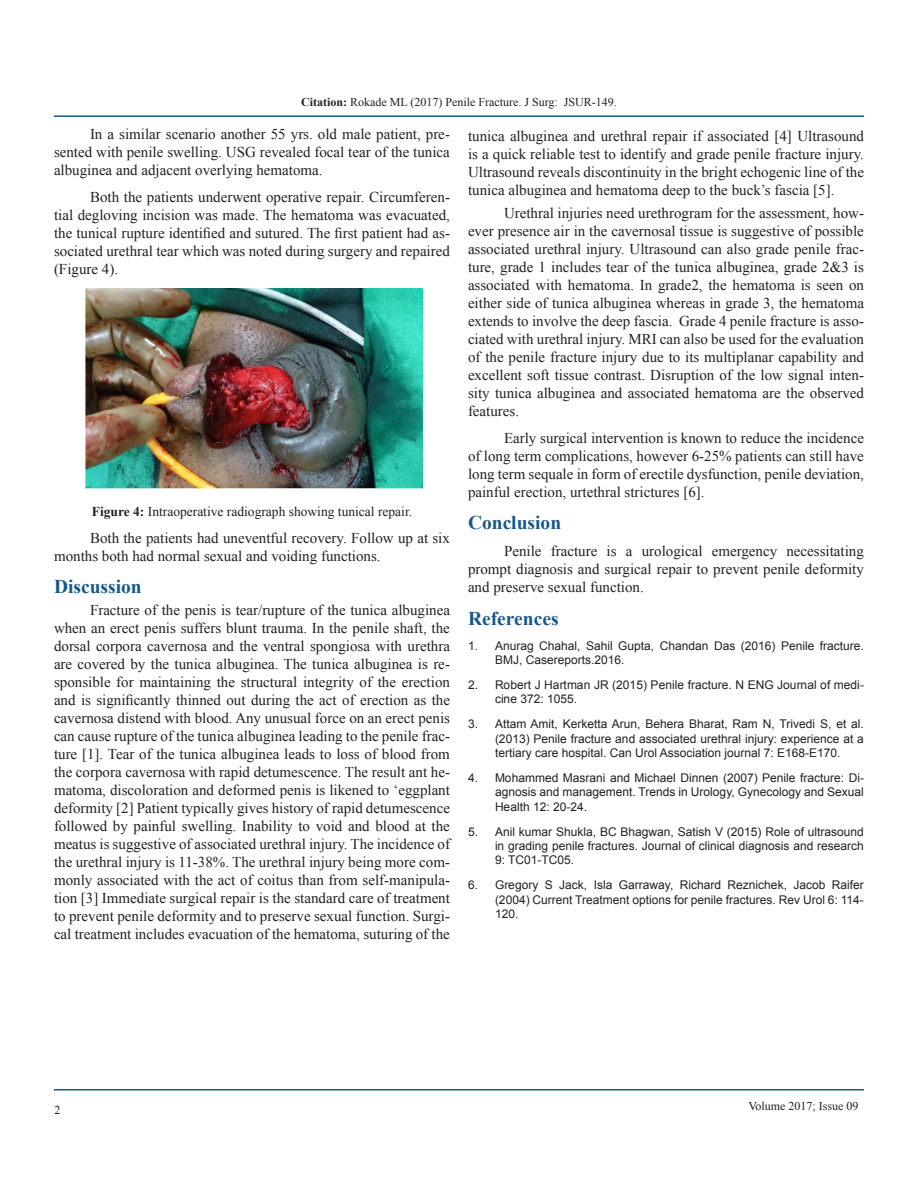
<style>
.page{position:relative;width:918px;height:1188px;background:#fff}
.page>*{position:absolute;margin:0;border:0;box-sizing:border-box;transform-origin:0 0}
.t1{font:700 19.5px "Times New Roman";color:#15588c}
.t2{font:15px/18px "Times New Roman";color:#231f20;text-align:justify}
.t3{font:13.5px "Times New Roman";color:#231f20}
.t4{font:12px/14.4px "Arial";color:#231f20;text-align:justify}
.t5{font:12px "Times New Roman";color:#231f20}
.s1{font-weight:700}
</style>
<div class="page">
<hr style="left:54px;top:115px;width:810px;height:2px;background:#15588c">
<hr style="left:54px;top:1089px;width:810px;height:1px;background:#15588c">
<img style="left:84px;top:289px;width:339px;height:199px">
<p class="t5" style="left:301px;top:94px;width:317px"><span class="s1">Citation:</span> Rokade ML (2017) Penile Fracture. J Surg: JSUR-149.</p>
<p class="t2" style="left:54px;top:125px;width:397px;text-indent:36px">In a similar scenario another 55 yrs. old male patient, pre&shy;sented with penile swelling. USG revealed focal tear of the tunica albuginea and adjacent overlying hematoma.</p>
<p class="t2" style="left:54px;top:188px;width:398px;text-indent:36px">Both the patients underwent operative repair. Circumferen&shy;tial degloving incision was made. The hematoma was evacuated, the tunical rupture identified and sutured. The first patient had as&shy;sociated urethral tear which was noted during surgery and repaired (Figure 4).</p>
<p class="t3" style="left:92px;top:502px;width:322px"><span class="s1">Figure 4:</span> Intraoperative radiograph showing tunical repair.</p>
<p class="t2" style="left:54px;top:528px;width:397px;text-indent:36px">Both the patients had uneventful recovery. Follow up at six months both had normal sexual and voiding functions.</p>
<p class="t1" style="left:54px;top:573px;width:89px">Discussion</p>
<p class="t2" style="left:54px;top:601px;width:398px;text-indent:36px">Fracture of the penis is tear/rupture of the tunica albuginea when an erect penis suffers blunt trauma. In the penile shaft, the dorsal corpora cavernosa and the ventral spongiosa with urethra are covered by the tunica albuginea. The tunica albuginea is re&shy;sponsible for maintaining the structural integrity of the erection and is significantly thinned out during the act of erection as the cavernosa distend with blood. Any unusual force on an erect penis can cause rupture of the tunica albuginea leading to the penile frac&shy;ture [1]. Tear of the tunica albuginea leads to loss of blood from the corpora cavernosa with rapid detumescence. The result ant he&shy;matoma, discoloration and deformed penis is likened to ‘eggplant deformity [2] Patient typically gives history of rapid detumescence followed by painful swelling. Inability to void and blood at the meatus is suggestive of associated urethral injury. The incidence of the urethral injury is 11-38%. The urethral injury being more com&shy;monly associated with the act of coitus than from self-manipula&shy;tion [3] Immediate surgical repair is the standard care of treatment to prevent penile deformity and to preserve sexual function. Surgi&shy;cal treatment includes evacuation of the hematoma, suturing of the</p>
<p class="t2" style="left:468px;top:127px;width:398px">tunica albuginea and urethral repair if associated [4] Ultrasound is a quick reliable test to identify and grade penile fracture injury.<br>Ultrasound reveals discontinuity in the bright echogenic line of the tunica albuginea and hematoma deep to the buck’s fascia [5].</p>
<p class="t2" style="left:468px;top:204px;width:398px;text-indent:36px">Urethral injuries need urethrogram for the assessment, how&shy;ever presence air in the cavernosal tissue is suggestive of possible associated urethral injury. Ultrasound can also grade penile frac&shy;ture, grade 1 includes tear of the tunica albuginea, grade 2&amp;3 is associated with hematoma. In grade2, the hematoma is seen on either side of tunica albuginea whereas in grade 3, the hematoma extends to involve the deep fascia. Grade 4 penile fracture is asso&shy;ciated with urethral injury. MRI can also be used for the evaluation of the penile fracture injury due to its multiplanar capability and excellent soft tissue contrast. Disruption of the low signal inten&shy;sity tunica albuginea and associated hematoma are the observed features.</p>
<p class="t2" style="left:468px;top:429px;width:397px;text-indent:36px">Early surgical intervention is known to reduce the incidence of long term complications, however 6-25% patients can still have long term sequale in form of erectile dysfunction, penile deviation, painful erection, urtethral strictures [6].</p>
<p class="t1" style="left:468px;top:509px;width:95px">Conclusion</p>
<p class="t2" style="left:468px;top:542px;width:397px;text-indent:36px">Penile fracture is a urological emergency necessitating prompt diagnosis and surgical repair to prevent penile deformity and preserve sexual function.</p>
<p class="t1" style="left:468px;top:605px;width:92px">References</p>
<p class="t4" style="left:495px;top:638px;width:370px;text-indent:-27px">1. Anurag Chahal, Sahil Gupta, Chandan Das (2016) Penile fracture.<br>BMJ, Casereports.2016.</p>
<p class="t4" style="left:495px;top:678px;width:370px;text-indent:-27px">2. Robert J Hartman JR (2015) Penile fracture. N ENG Journal of medi&shy;cine 372: 1055.</p>
<p class="t4" style="left:495px;top:717px;width:370px;text-indent:-27px">3. Attam Amit, Kerketta Arun, Behera Bharat, Ram N, Trivedi S, et al. (2013) Penile fracture and associated urethral injury: experience at a tertiary care hospital. Can Urol Association journal 7: E168-E170.</p>
<p class="t4" style="left:495px;top:771px;width:370px;text-indent:-27px">4. Mohammed Masrani and Michael Dinnen (2007) Penile fracture: Di&shy;agnosis and management. Trends in Urology, Gynecology and Sexual Health 12: 20-24.</p>
<p class="t4" style="left:495px;top:824px;width:370px;text-indent:-27px">5. Anil kumar Shukla, BC Bhagwan, Satish V (2015) Role of ultrasound in grading penile fractures. Journal of clinical diagnosis and research 9: TC01-TC05.</p>
<p class="t4" style="left:495px;top:878px;width:370px;text-indent:-27px">6. Gregory S Jack, Isla Garraway, Richard Reznichek, Jacob Raifer (2004) Current Treatment options for penile fractures. Rev Urol 6: 114- 120.</p>
<p class="t5" style="left:54px;top:1102px;width:7px">2</p>
<p class="t5" style="left:748px;top:1097px;width:112px">Volume 2017; Issue 09</p>
</div>
